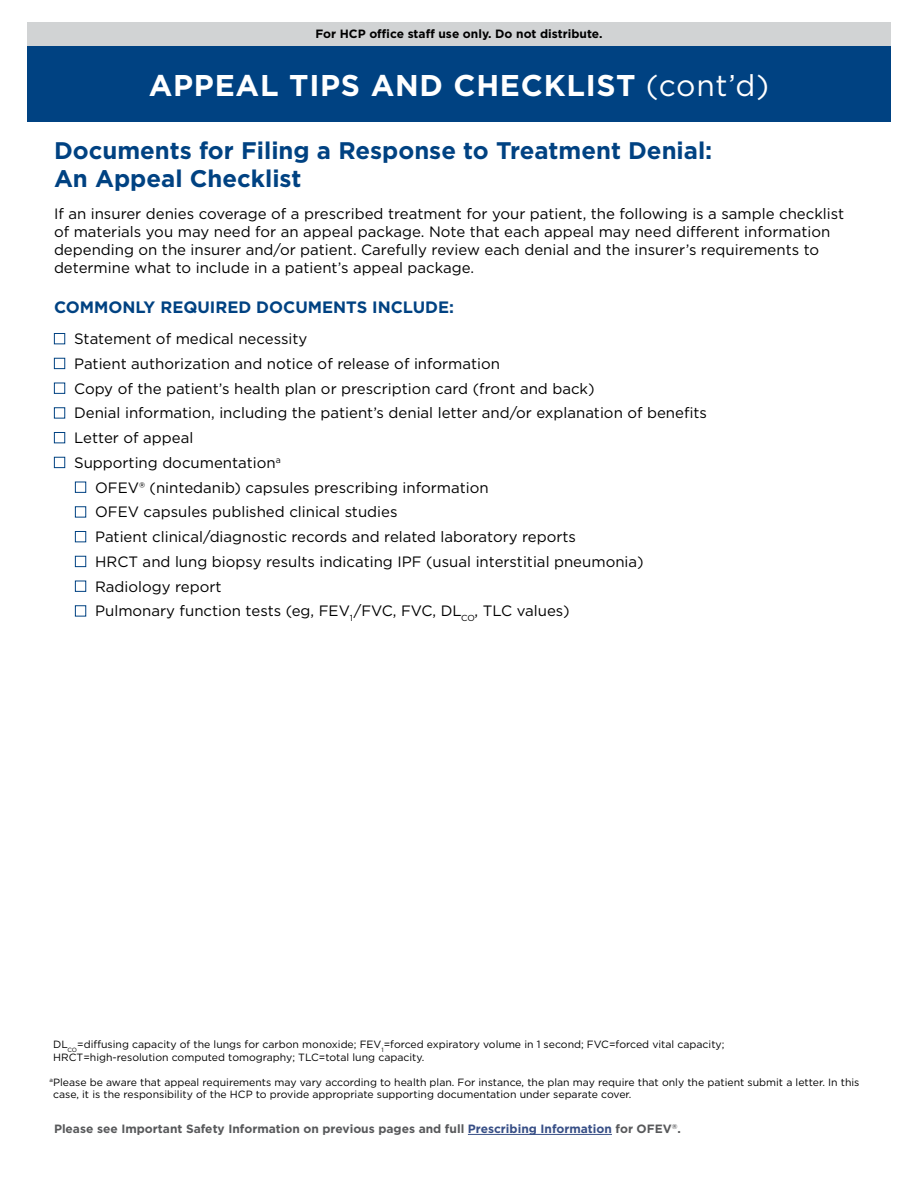
<style>
.page{position:relative;width:918px;height:1188px;background:#fff}
.page>*{position:absolute;margin:0;border:0;box-sizing:border-box;transform-origin:0 0}
.t1{font:700 30px "Gotham";letter-spacing:.025em;color:#fff}
.t2{font:700 24px/28.8px "Gotham";color:#004282}
.t3{font:700 16.5px "Gotham";color:#004282}
.t4{font:15px/18px "Gotham";color:#000}
.t5{font:700 12px "Gotham";color:#58595b}
.t6{font:700 12px "Gotham";color:#000}
.t7{font:10.5px/12.6px "Gotham";color:#000}
.s1{font-weight:400}
.s2{color:#384f86}
</style>
<div class="page">
<div style="left:27px;top:46px;width:864px;height:76px;background:#004282"></div>
<div style="left:54px;top:333px;width:11px;height:11px;border:1px solid #004282"></div>
<div style="left:54px;top:358px;width:11px;height:11px;border:1px solid #004282"></div>
<div style="left:54px;top:383px;width:11px;height:11px;border:1px solid #004282"></div>
<div style="left:54px;top:407px;width:11px;height:11px;border:1px solid #004282"></div>
<div style="left:54px;top:432px;width:11px;height:11px;border:1px solid #004282"></div>
<div style="left:54px;top:457px;width:11px;height:11px;border:1px solid #004282"></div>
<div style="left:75px;top:482px;width:11px;height:11px;border:1px solid #004282"></div>
<div style="left:75px;top:506px;width:11px;height:12px;border:1px solid #004282"></div>
<div style="left:75px;top:531px;width:11px;height:11px;border:1px solid #004282"></div>
<div style="left:75px;top:556px;width:11px;height:11px;border:1px solid #004282"></div>
<div style="left:75px;top:581px;width:11px;height:11px;border:1px solid #004282"></div>
<div style="left:75px;top:605px;width:11px;height:11px;border:1px solid #004282"></div>
<hr style="left:468px;top:1134px;width:144px;height:1px;background:#384f86">
<div style="left:27px;top:22px;width:864px;height:24px;background:#d1d3d4"></div>
<p class="t6" style="left:315px;top:26px;width:289px">For HCP office staff use only. Do not distribute.</p>
<h1 class="t1" style="left:149px;top:65px;width:622px">APPEAL TIPS AND CHECKLIST <span class="s1">(cont’d)</span></h1>
<h2 class="t2" style="left:54px;top:136px;width:660px">Documents for Filing a Response to Treatment Denial:<br>An Appeal Checklist</h2>
<p class="t4" style="left:54px;top:204px;width:792px">If an insurer denies coverage of a prescribed treatment for your patient, the following is a sample checklist of materials you may need for an appeal package. Note that each appeal may need different information depending on the insurer and/or patient. Carefully review each denial and the insurer’s requirements to determine what to include in a patient’s appeal package.</p>
<p class="t3" style="left:54px;top:296px;width:402px">COMMONLY REQUIRED DOCUMENTS INCLUDE:</p>
<p class="t4" style="left:74px;top:330px;width:235px">Statement of medical necessity</p>
<p class="t4" style="left:74px;top:354px;width:428px">Patient authorization and notice of release of information</p>
<p class="t4" style="left:74px;top:379px;width:522px">Copy of the patient’s health plan or prescription card (front and back)</p>
<p class="t4" style="left:74px;top:404px;width:634px">Denial information, including the patient’s denial letter and/or explanation of benefits</p>
<p class="t4" style="left:74px;top:429px;width:121px">Letter of appeal</p>
<p class="t4" style="left:74px;top:453px;width:208px">Supporting documentation<sup>a</sup></p>
<p class="t4" style="left:95px;top:478px;width:395px">OFEV® (nintedanib) capsules prescribing information</p>
<p class="t4" style="left:95px;top:503px;width:304px">OFEV capsules published clinical studies</p>
<p class="t4" style="left:95px;top:528px;width:482px">Patient clinical/diagnostic records and related laboratory reports</p>
<p class="t4" style="left:95px;top:552px;width:550px">HRCT and lung biopsy results indicating IPF (usual interstitial pneumonia)</p>
<p class="t4" style="left:95px;top:577px;width:128px">Radiology report</p>
<p class="t4" style="left:95px;top:602px;width:476px">Pulmonary function tests (eg, FEV<sub>1</sub>/FVC, FVC, DL<sub>CO</sub>, TLC values)</p>
<p class="t7" style="left:53px;top:1038px;width:673px">DL<sub>CO</sub>=diffusing capacity of the lungs for carbon monoxide; FEV<sub>1</sub>=forced expiratory volume in 1 second; FVC=forced vital capacity;<br>HRCT=high-resolution computed tomography; TLC=total lung capacity.</p>
<p class="t7" style="left:53px;top:1076px;width:808px;text-indent:-4px"><sup>a</sup>Please be aware that appeal requirements may vary according to health plan. For instance, the plan may require that only the patient submit a letter. In this case, it is the responsibility of the HCP to provide appropriate supporting documentation under separate cover.</p>
<p class="t5" style="left:54px;top:1121px;width:628px">Please see Important Safety Information on previous pages and full <span class="s2">Prescribing Information</span> for OFEV<sup>®</sup>.</p>
</div>
